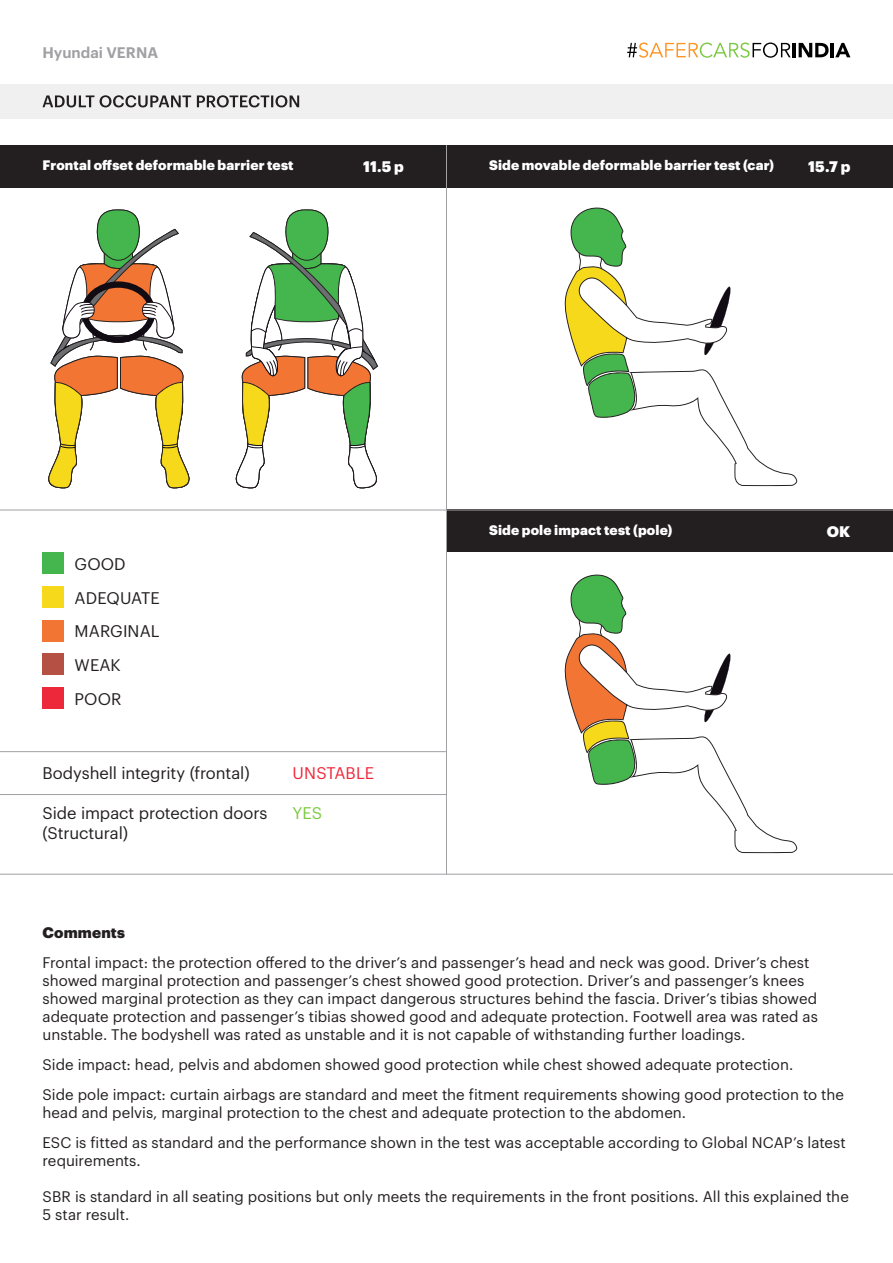
<style>
.page{position:relative;width:893px;height:1263px;background:#fff}
.page>*{position:absolute;margin:0;border:0;box-sizing:border-box;transform-origin:0 0}
.t1{font:16.5px/19.8px "Graphik";color:#231f20}
.t2{font:16.5px "Graphik";color:#ee283b}
.t3{font:16.5px "Graphik";color:#7ac942}
.t4{font:15px/18px "Graphik";color:#231f20}
.t5{font:900 15px "Graphik";color:#fff}
.t6{font:600 15px "Graphik";color:#a1a1a5}
.t7{font:900 15px "Graphik";letter-spacing:.01em;color:#231f20}
.t8{font:900 13.5px "Graphik";letter-spacing:.01em;color:#fff}
</style>
<div class="page">
<div style="left:0;top:84px;width:893px;height:35px;background:#f0f0f1"></div>
<svg style="left:43px;top:95px;width:256px;height:12px"></svg>
<svg style="left:235px;top:209px;width:143px;height:279px"></svg>
<svg style="left:48px;top:209px;width:142px;height:279px"></svg>
<div style="left:0;top:145px;width:893px;height:42px;background:#231f20"></div>
<svg style="left:564px;top:207px;width:233px;height:279px"></svg>
<div style="left:446px;top:510px;width:447px;height:42px;background:#231f20"></div>
<svg style="left:564px;top:574px;width:233px;height:279px"></svg>
<hr style="left:446px;top:145px;width:1px;height:729px;background:#a1a1a5">
<div style="left:43px;top:552px;width:21px;height:22px;background:#45b54e"></div>
<div style="left:43px;top:586px;width:21px;height:21px;background:#f7d91c"></div>
<div style="left:43px;top:620px;width:21px;height:21px;background:#f27533"></div>
<div style="left:43px;top:654px;width:21px;height:21px;background:#b45144"></div>
<div style="left:43px;top:688px;width:21px;height:21px;background:#ee283b"></div>
<hr style="left:0;top:751px;width:446px;height:1px;background:#a1a1a5">
<hr style="left:0;top:794px;width:446px;height:1px;background:#a1a1a5">
<hr style="left:0;top:874px;width:893px;height:1px;background:#a1a1a5">
<hr style="left:0;top:510px;width:893px;height:1px;background:#a1a1a5">
<svg style="left:627px;top:43px;width:164px;height:15px"></svg>
<hr style="left:792px;top:43px;width:4px;height:14px;background:#000">
<svg style="left:799px;top:43px;width:30px;height:14px"></svg>
<hr style="left:831px;top:43px;width:3px;height:14px;background:#000">
<svg style="left:835px;top:43px;width:15px;height:14px"></svg>
<p class="t6" style="left:43px;top:41px;width:117px">Hyundai VERNA</p>
<p class="t8" style="left:43px;top:155px;width:253px">Frontal offset deformable barrier test</p>
<p class="t5" style="left:363px;top:154px;width:42px">11.5 p</p>
<p class="t8" style="left:489px;top:155px;width:287px">Side movable deformable barrier test (car)</p>
<p class="t5" style="left:808px;top:155px;width:44px">15.7 p</p>
<p class="t1" style="left:75px;top:552px;width:53px">GOOD</p>
<p class="t1" style="left:75px;top:586px;width:87px">ADEQUATE</p>
<p class="t1" style="left:75px;top:620px;width:87px">MARGINAL</p>
<p class="t1" style="left:75px;top:654px;width:48px">WEAK</p>
<p class="t1" style="left:75px;top:688px;width:48px">POOR</p>
<p class="t1" style="left:43px;top:762px;width:209px">Bodyshell integrity (frontal)</p>
<p class="t1" style="left:43px;top:802px;width:226px">Side impact protection doors (Structural)</p>
<p class="t2" style="left:293px;top:761px;width:83px">UNSTABLE</p>
<p class="t3" style="left:293px;top:800px;width:31px">YES</p>
<p class="t8" style="left:489px;top:520px;width:185px">Side pole impact test (pole)</p>
<p class="t5" style="left:827px;top:520px;width:25px">OK</p>
<p class="t7" style="left:43px;top:921px;width:84px">Comments</p>
<p class="t4" style="left:43px;top:953px;width:777px">Frontal impact: the protection offered to the driver’s and passenger’s head and neck was good. Driver’s chest showed marginal protection and passenger’s chest showed good protection. Driver’s and passenger’s knees showed marginal protection as they can impact dangerous structures behind the fascia. Driver’s tibias showed adequate protection and passenger’s tibias showed good and adequate protection. Footwell area was rated as unstable. The bodyshell was rated as unstable and it is not capable of withstanding further loadings.</p>
<p class="t4" style="left:43px;top:1055px;width:752px">Side impact: head, pelvis and abdomen showed good protection while chest showed adequate protection.</p>
<p class="t4" style="left:43px;top:1085px;width:803px">Side pole impact: curtain airbags are standard and meet the fitment requirements showing good protection to the head and pelvis, marginal protection to the chest and adequate protection to the abdomen.</p>
<p class="t4" style="left:43px;top:1133px;width:805px">ESC is fitted as standard and the performance shown in the test was acceptable according to Global NCAP’s latest requirements.</p>
<p class="t4" style="left:43px;top:1187px;width:808px">SBR is standard in all seating positions but only meets the requirements in the front positions. All this explained the<br>5 star result.</p>
</div>
